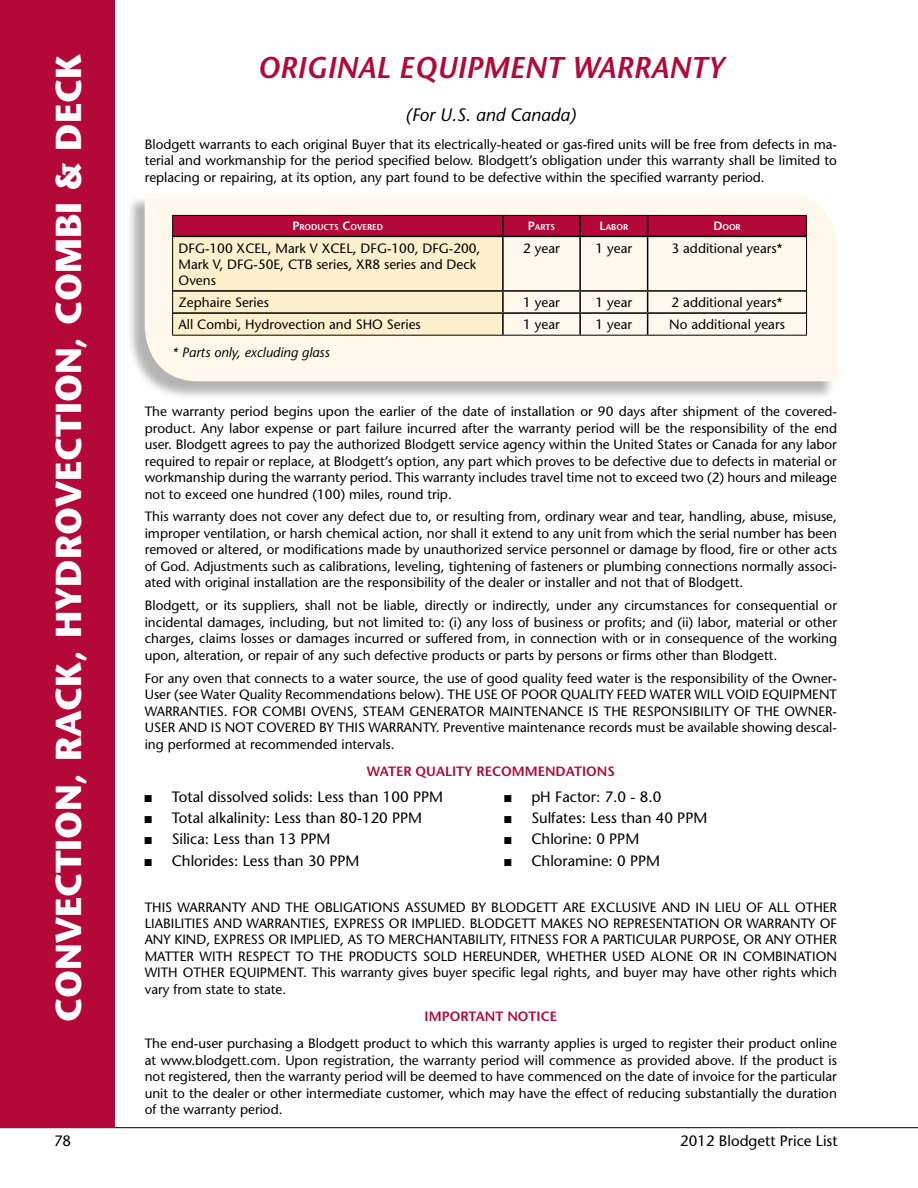
<style>
.page{position:relative;width:918px;height:1188px;background:#fff}
.page>*{position:absolute;margin:0;border:0;box-sizing:border-box;transform-origin:0 0}
.t1{font:700 36px "Stone Sans";color:#fff}
.t2{font:italic 600 30px "Stone Sans";color:#b30838}
.t3{font:italic 18px "Stone Sans";color:#000}
.t4{font:15px "Stone Sans";color:#000}
.t5{font:13.5px/16.5px "Stone Sans";color:#000;text-align:justify}
.t6{font:600 13.5px "Stone Sans";color:#b30838}
.t7{font:italic 13.5px "Stone Sans";color:#000}
.t8{font:600 8.4px "Stone Sans";color:#fff}
.s1{font-size:12px}
.s2{font-family:"Arial Narrow"}
</style>
<div class="page">
<hr style="left:0;top:1127px;width:918px;height:1px;background:#000">
<div style="left:126px;top:195px;width:709px;height:205px;background:#000;opacity:.3"></div>
<div style="left:145px;top:193px;width:692px;height:188px;background:#fff9eb"></div>
<div style="left:0;top:0;width:114px;height:1127px;background:#b30838"></div>
<hr style="left:172px;top:335px;width:331px;height:1px;background:#000">
<hr style="left:503px;top:335px;width:77px;height:1px;background:#000">
<hr style="left:580px;top:335px;width:68px;height:1px;background:#000">
<hr style="left:648px;top:335px;width:159px;height:1px;background:#000">
<svg style="left:172px;top:215px;width:635px;height:120px;background:#e4bfb4"></svg>
<h1 class="t1" style="left:47px;top:1022px;width:970px;rotate:-90deg">CONVECTION, RACK, HYDROVECTION, COMBI &amp; DECK</h1>
<h2 class="t2" style="left:257px;top:49px;width:18px">ORIGINAL</h2>
<h2 class="t2" style="left:399px;top:49px;width:57px">EQUIPM</h2>
<h2 class="t2" style="left:509px;top:49px;width:83px">ENT WARRAN</h2>
<h2 class="t2" style="left:690px;top:49px;width:35px">TY</h2>
<h3 class="t3" style="left:405px;top:104px;width:172px">(For U.S. and Canada)</h3>
<p class="t5" style="left:145px;top:136px;width:694px">Blodgett warrants to each original Buyer that its electrically-heated or gas-fired units will be free from defects in ma&shy;terial and workmanship for the period specified below. Blodgett’s obligation under this warranty shall be limited to replacing or repairing, at its option, any part found to be defective within the specified warranty period.</p>
<p class="t8" style="left:292px;top:222px;width:92px"><span class="s1">P</span>RODUCTS <span class="s1">C</span>OVERED</p>
<p class="t8" style="left:528px;top:222px;width:29px"><span class="s1">P</span>ARTS</p>
<p class="t8" style="left:599px;top:222px;width:30px"><span class="s1">L</span>ABOR</p>
<p class="t8" style="left:713px;top:222px;width:29px"><span class="s1">D</span>OOR</p>
<p class="t5" style="left:179px;top:240px;width:303px;text-align:left">DFG-100 XCEL, Mark V XCEL, DFG-100, DFG-200,<br>Mark V, DFG-50E, CTB series, XR8 series and Deck<br>Ovens</p>
<p class="t5" style="left:523px;top:240px;width:38px">2 year</p>
<p class="t5" style="left:596px;top:240px;width:38px">1 year</p>
<p class="t5" style="left:672px;top:240px;width:112px">3 additional years*</p>
<p class="t5" style="left:179px;top:294px;width:92px">Zephaire Series</p>
<p class="t5" style="left:523px;top:294px;width:38px">1 year</p>
<p class="t5" style="left:596px;top:294px;width:38px">1 year</p>
<p class="t5" style="left:672px;top:294px;width:112px">2 additional years*</p>
<p class="t5" style="left:179px;top:316px;width:244px">All Combi, Hydrovection and SHO Series</p>
<p class="t5" style="left:523px;top:316px;width:38px">1 year</p>
<p class="t5" style="left:596px;top:316px;width:38px">1 year</p>
<p class="t5" style="left:669px;top:316px;width:117px">No additional years</p>
<p class="t7" style="left:172px;top:344px;width:159px">* Parts only, excluding glass</p>
<p class="t5" style="left:145px;top:403px;width:694px">The warranty period begins upon the earlier of the date of installation or 90 days after shipment of the covered&shy;product. Any labor expense or part failure incurred after the warranty period will be the responsibility of the end user. Blodgett agrees to pay the authorized Blodgett service agency within the United States or Canada for any labor required to repair or replace, at Blodgett’s option, any part which proves to be defective due to defects in material or workmanship during the warranty period. This warranty includes travel time not to exceed two (2) hours and mileage not to exceed one hundred (100) miles, round trip.</p>
<p class="t5" style="left:145px;top:509px;width:694px">This warranty does not cover any defect due to, or resulting from, ordinary wear and tear, handling, abuse, misuse, improper ventilation, or harsh chemical action, nor shall it extend to any unit from which the serial number has been removed or altered, or modifications made by unauthorized service personnel or damage by flood, fire or other acts of God. Adjustments such as calibrations, leveling, tightening of fasteners or plumbing connections normally associ&shy;ated with original installation are the responsibility of the dealer or installer and not that of Blodgett.</p>
<p class="t5" style="left:145px;top:598px;width:694px">Blodgett, or its suppliers, shall not be liable, directly or indirectly, under any circumstances for consequential or incidental damages, including, but not limited to: (i) any loss of business or profits; and (ii) labor, material or other charges, claims losses or damages incurred or suffered from, in connection with or in consequence of the working upon, alteration, or repair of any such defective products or parts by persons or firms other than Blodgett.</p>
<p class="t5" style="left:145px;top:670px;width:694px">For any oven that connects to a water source, the use of good quality feed water is the responsibility of the Owner-User (see Water Quality Recommendations below). THE USE OF POOR QUALITY FEED WATER WILL VOID EQUIPMENT WARRANTIES. FOR COMBI OVENS, STEAM GENERATOR MAINTENANCE IS THE RESPONSIBILITY OF THE OWNER-USER AND IS NOT COVERED BY THIS WARRANTY. Preventive maintenance records must be available showing descal&shy;ing performed at recommended intervals.</p>
<p class="t6" style="left:367px;top:763px;width:60px">WATER QUA</p>
<p class="t6" style="left:445px;top:763px;width:171px">LITY RECOMM ENDATIONS</p>
<p class="t4" style="left:145px;top:788px;width:300px"><span class="s2">■</span> Total dissolved solids: Less than 100 PPM</p>
<p class="t4" style="left:145px;top:809px;width:279px"><span class="s2">■</span> Total alkalinity: Less than 80-120 PPM</p>
<p class="t4" style="left:145px;top:830px;width:187px"><span class="s2">■</span> Silica: Less than 13 PPM</p>
<p class="t4" style="left:145px;top:851px;width:216px"><span class="s2">■</span> Chlorides: Less than 30 PPM</p>
<p class="t4" style="left:504px;top:788px;width:159px"><span class="s2">■</span> pH Factor: 7.0 - 8.0</p>
<p class="t4" style="left:504px;top:809px;width:204px"><span class="s2">■</span> Sulfates: Less than 40 PPM</p>
<p class="t4" style="left:504px;top:830px;width:136px"><span class="s2">■</span> Chlorine: 0 PPM</p>
<p class="t4" style="left:504px;top:851px;width:157px"><span class="s2">■</span> Chloramine: 0 PPM</p>
<p class="t5" style="left:145px;top:899px;width:694px">THIS WARRANTY AND THE OBLIGATIONS ASSUMED BY BLODGETT ARE EXCLUSIVE AND IN LIEU OF ALL OTHER LIABILITIES AND WARRANTIES, EXPRESS OR IMPLIED. BLODGETT MAKES NO REPRESENTATION OR WARRANTY OF ANY KIND, EXPRESS OR IMPLIED, AS TO MERCHANTABILITY, FITNESS FOR A PARTICULAR PURPOSE, OR ANY OTHER MATTER WITH RESPECT TO THE PRODUCTS SOLD HEREUNDER, WHETHER USED ALONE OR IN COMBINATION WITH OTHER EQUIPMENT. This warranty gives buyer specific legal rights, and buyer may have other rights which vary from state to state.</p>
<p class="t6" style="left:425px;top:1008px;width:134px">IM PORTANT NOTICE</p>
<p class="t5" style="left:145px;top:1035px;width:694px">The end-user purchasing a Blodgett product to which this warranty applies is urged to register their product online at www.blodgett.com. Upon registration, the warranty period will commence as provided above. If the product is not registered, then the warranty period will be deemed to have commenced on the date of invoice for the particular unit to the dealer or other intermediate customer, which may have the effect of reducing substantially the duration of the warranty period.</p>
<p class="t4" style="left:54px;top:1132px;width:19px">78</p>
<p class="t4" style="left:680px;top:1132px;width:159px">2012 Blodgett Price List</p>
</div>
